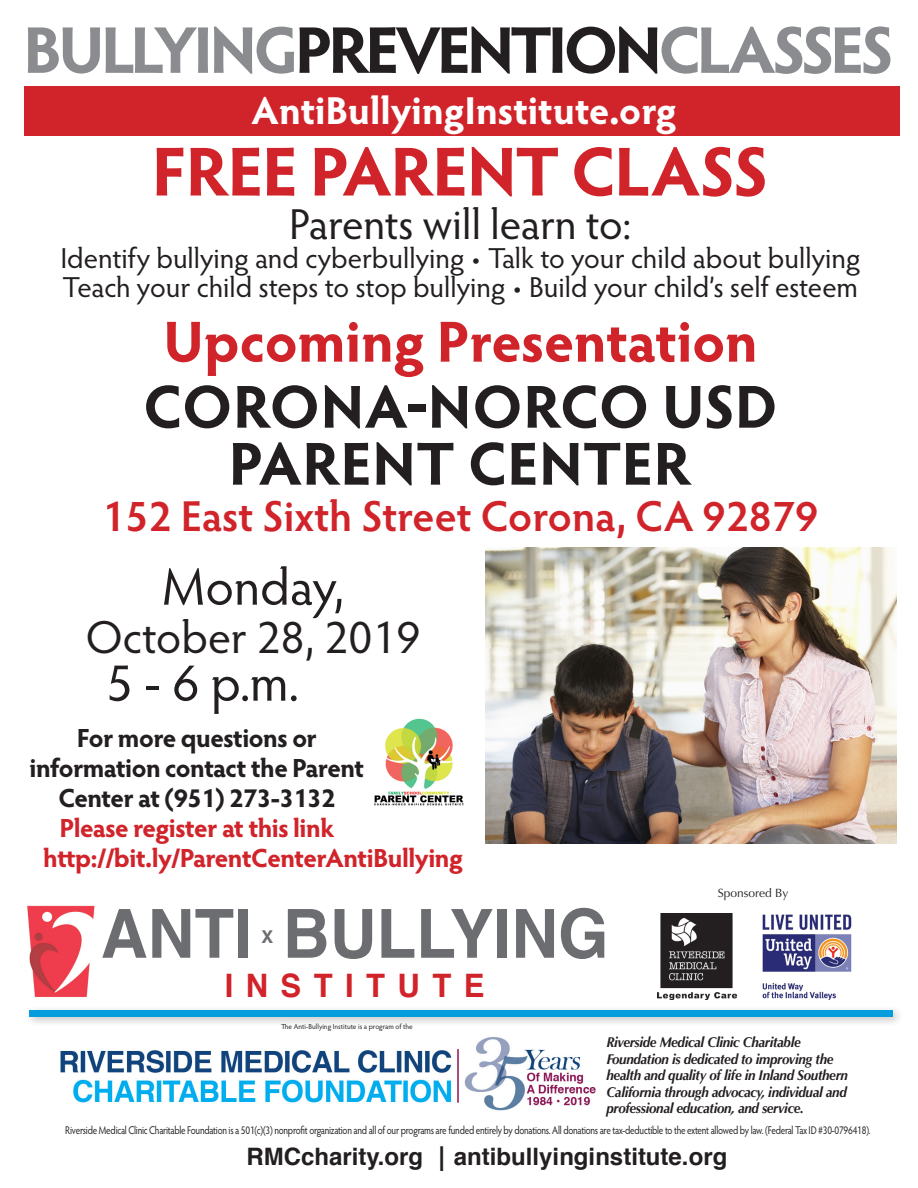
<style>
.page{position:relative;width:918px;height:1188px;background:#fff}
.page>*{position:absolute;margin:0;border:0;box-sizing:border-box;transform-origin:0 0}
.t1{font:700 69.45px "Hypatia Sans Pro";letter-spacing:-.02em;color:#d1232a}
.t2{font:700 67.65px "Helvetica";color:#6c6d70;scale:.96 1}
.t3{font:700 66.15px "Hypatia Sans Pro";letter-spacing:-.06em;color:#8a8c8f}
.t4{font:700 60.75px/57px "Hypatia Sans Pro";color:#231f20;text-align:center}
.t5{font:700 58.05px "Hypatia Sans Pro";color:#d1232a}
.t6{font:52.35px "Hypatia Sans Pro";color:#231f20}
.t7{font:46.35px "Hypatia Sans Pro";color:#231f20}
.t8{font:43.5px "Hypatia Sans Pro";letter-spacing:-.005em;color:#231f20}
.t9{font:600 43.35px "Hypatia Sans Pro";color:#d1232a}
.t10{font:700 39px "Hypatia Sans Pro";color:#fff}
.t11{font:700 32.4px "Helvetica";letter-spacing:.4em;color:#d1232a;scale:.96 1}
.t12{font:28.95px "Hypatia Sans Pro";color:#231f20}
.t13{font:700 26.25px "Hypatia Sans Pro";letter-spacing:-.025em;color:#231f20}
.t14{font:700 26.25px "Hypatia Sans Pro";letter-spacing:-.025em;color:#d1232a}
.t15{font:700 24px "Helvetica";color:#231f20}
.t16{font:700 17.7px "Helvetica";color:#6c6d70}
.t17{font:italic 700 14.25px/16.5px "Optima";letter-spacing:-.025em;color:#231f20;scale:.94 1}
.t18{font:12px "Optima";color:#231f20}
.t19{font:11.25px "Hypatia Sans Pro";letter-spacing:-.025em;color:#231f20;scale:.82 1}
.t20{font:7.35px "Hypatia Sans Pro";color:#231f20}
.s1{color:#231f20}
</style>
<div class="page">
<img style="left:60px;top:1037px;width:536px;height:74px">
<div style="left:25px;top:86px;width:875px;height:50px;background:#d1232a"></div>
<img style="left:27px;top:905px;width:68px;height:92px">
<img style="left:485px;top:548px;width:411px;height:295px">
<img style="left:657px;top:913px;width:79px;height:87px">
<div style="left:24px;top:1005px;width:880px;height:22px;background:#231f20;opacity:.3"></div>
<div style="left:29px;top:1010px;width:864px;height:6px;background:#069ddc"></div>
<img style="left:762px;top:914px;width:90px;height:86px">
<img style="left:374px;top:718px;width:90px;height:88px">
<p class="t3" style="left:23px;top:3px;width:873px">BULLYING<span class="s1">PREVENTION</span>CLASSES</p>
<p class="t10" style="left:252px;top:83px;width:426px">AntiBullyingInstitute.org</p>
<p class="t1" style="left:152px;top:122px;width:619px">FREE PARENT CLASS</p>
<p class="t8" style="left:289px;top:195px;width:344px">Parents will learn to:</p>
<p class="t12" style="left:60px;top:239px;width:801px">Identify bullying and cyberbullying • Talk to your child about bullying</p>
<p class="t12" style="left:63px;top:268px;width:797px">Teach your child steps to stop bullying • Build your child’s self esteem</p>
<p class="t5" style="left:163px;top:301px;width:596px">Upcoming Presentation</p>
<p class="t4" style="left:143px;top:375px;width:635px">CORONA-NORCO USD<br>PARENT CENTER</p>
<p class="t9" style="left:102px;top:486px;width:718px">152 East Sixth Street Corona, CA 92879</p>
<p class="t6" style="left:162px;top:552px;width:183px">Monday,</p>
<p class="t7" style="left:86px;top:606px;width:336px">October 28, 2019</p>
<p class="t6" style="left:106px;top:648px;width:194px">5 - 6 p.m.</p>
<p class="t13" style="left:77px;top:720px;width:242px">For more questions or</p>
<p class="t13" style="left:30px;top:750px;width:336px">information contact the Parent</p>
<p class="t13" style="left:58px;top:780px;width:279px">Center at (951) 273-3132</p>
<p class="t14" style="left:59px;top:810px;width:277px">Please register at this link</p>
<p class="t14" style="left:43px;top:840px;width:421px">http://bit.ly/ParentCenterAntiBullying</p>
<p class="t2" style="left:283px;top:879px;width:341px">BULLYING</p>
<p class="t11" style="left:225px;top:959px;width:272px">INSTITUTE</p>
<p class="t2" style="left:101px;top:879px;width:159px">ANTI</p>
<p class="t16" style="left:262px;top:923px;width:13px">X</p>
<p class="t20" style="left:281px;top:1022px;width:133px">The Anti-Bullying Institute is a program of the</p>
<p class="t18" style="left:718px;top:886px;width:72px">Sponsored By</p>
<p class="t17" style="left:606px;top:1034px;width:259px">Riverside Medical Clinic Charitable Foundation is dedicated to improving the health and quality of life in Inland Southern California through advocacy, individual and professional education, and service.</p>
<p class="t19" style="left:65px;top:1123px;width:984px">Riverside Medical Clinic Charitable Foundation is a 501(c)(3) nonprofit organization and all of our programs are funded entirely by donations. All donations are tax-deductible to the extent allowed by law. (Federal Tax ID #30-0796418).</p>
<p class="t15" style="left:246px;top:1137px;width:482px">RMCcharity.org ┃antibullyinginstitute.org</p>
</div>
